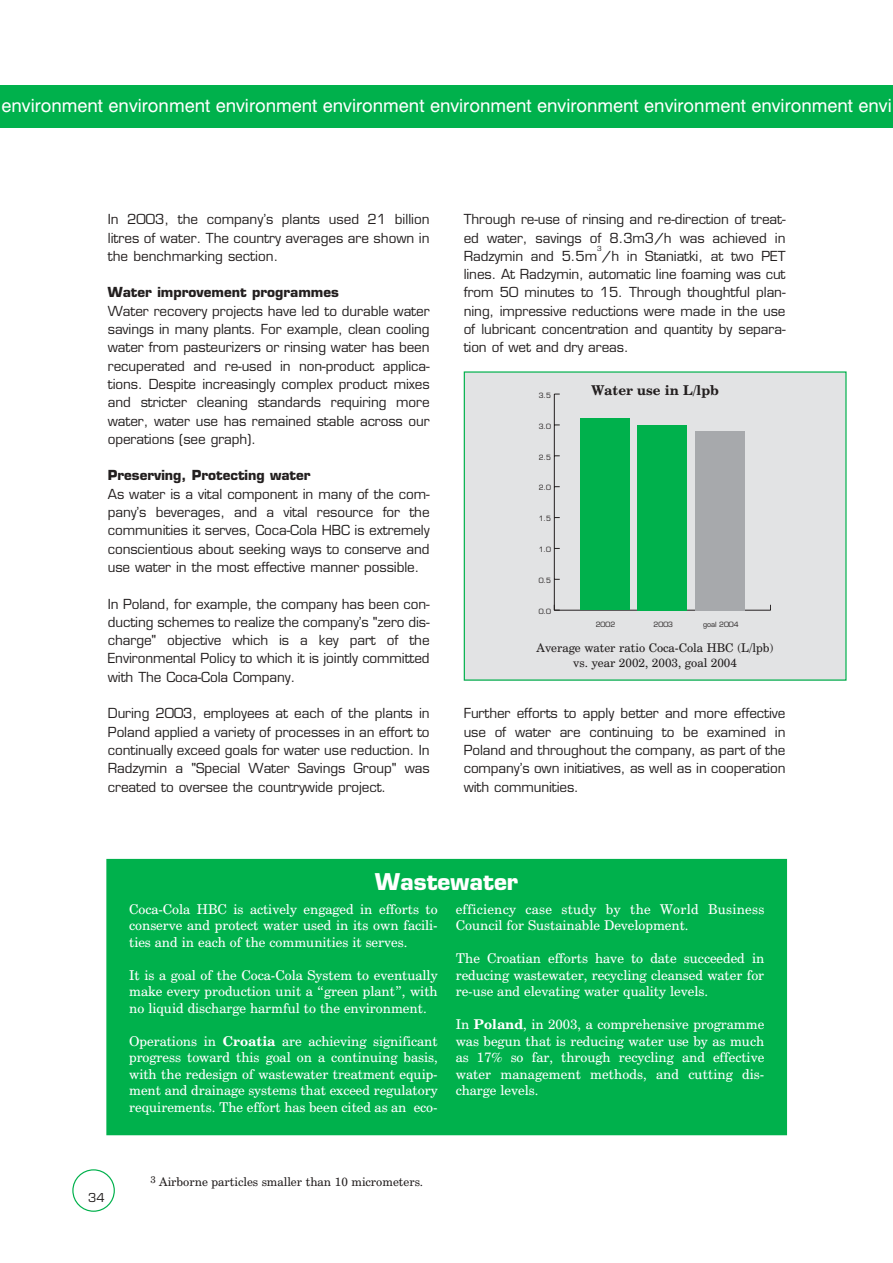
<style>
.page{position:relative;width:893px;height:1263px;background:#fff}
.page>*{position:absolute;margin:0;border:0;box-sizing:border-box;transform-origin:0 0}
.t1{font:700 22.5px "Eurostile Gr";color:#fff}
.t2{font:18px "UB Helvetica";color:#fff}
.t3{font:13.5px/18.3px "Eurostile Gr";letter-spacing:-.005em;color:#231f1f;text-align:justify}
.t4{font:13.5px/16.5px "UB Century";color:#fff;text-align:justify}
.t5{font:13.5px/16.5px "UB Century";letter-spacing:.02em;color:#fff}
.t6{font:700 13.5px "Eurostile Gr";color:#231f1f}
.t7{font:13.5px "UB Century Bold";color:#231f1f}
.t8{font:12px/14.4px "UB Century";color:#231f1f;text-align:center}
.t9{font:12px "Eurostile Gr";color:#231f1f}
.t10{font:7.05px "Eurostile Gr";color:#231f1f}
.t11{font:6.75px "Eurostile Gr";color:#231f1f}
.s1{font-family:"UB Century Bold"}
</style>
<div class="page">
<div style="left:107px;top:860px;width:679px;height:275px;background:#00b14c"></div>
<div style="left:106px;top:859px;width:681px;height:276px;border:1px solid #00b14c"></div>
<div style="left:464px;top:372px;width:382px;height:308px;background:#e2e3e4"></div>
<hr style="left:554px;top:610px;width:216px;height:1px;background:#231f1f">
<hr style="left:554px;top:394px;width:1px;height:216px;background:#231f1f">
<div style="left:695px;top:431px;width:50px;height:179px;background:#a7a9ac"></div>
<div style="left:637px;top:425px;width:50px;height:185px;background:#00b14c"></div>
<div style="left:579px;top:419px;width:50px;height:191px;background:#00b14c"></div>
<div style="left:0;top:85px;width:892px;height:43px;background:#00b14c"></div>
<svg style="left:72px;top:1169px;width:43px;height:43px"></svg>
<h2 class="t2" style="left:2px;top:99px;width:891px">environment environment environment environment environment environment environment environment envi</h2>
<p class="t3" style="left:108px;top:212px;width:323px">In 2003, the company’s plants used 21 billion litres of water. The country averages are shown in the benchmarking section.</p>
<p class="t6" style="left:108px;top:287px;width:233px">Water improvement programmes</p>
<p class="t3" style="left:108px;top:303px;width:323px">Water recovery projects have led to durable water savings in many plants. For example, clean cooling water from pasteurizers or rinsing water has been recuperated and re-used in non-product applica&shy;tions. Despite increasingly complex product mixes and stricter cleaning standards requiring more water, water use has remained stable across our operations (see graph).</p>
<p class="t6" style="left:108px;top:470px;width:204px">Preserving, Protecting water</p>
<p class="t3" style="left:108px;top:486px;width:323px">As water is a vital component in many of the com&shy;pany’s beverages, and a vital resource for the communities it serves, Coca-Cola HBC is extremely conscientious about seeking ways to conserve and use water in the most effective manner possible.</p>
<p class="t3" style="left:108px;top:596px;width:323px">In Poland, for example, the company has been con&shy;ducting schemes to realize the company’s "zero dis&shy;charge" objective which is a key part of the Environmental Policy to which it is jointly committed with The Coca-Cola Company.</p>
<p class="t3" style="left:108px;top:706px;width:323px">During 2003, employees at each of the plants in Poland applied a variety of processes in an effort to continually exceed goals for water use reduction. In Radzymin a "Special Water Savings Group" was created to oversee the countrywide project.</p>
<p class="t3" style="left:463px;top:212px;width:323px">Through re-use of rinsing and re-direction of treat&shy;ed water, savings of 8.3m3/h was achieved in Radzymin and 5.5m /h in Staniatki, at two PET</p>
<p class="t11" style="left:597px;top:246px;width:6px">3</p>
<p class="t3" style="left:463px;top:266px;width:323px">lines. At Radzymin, automatic line foaming was cut from 50 minutes to 15. Through thoughtful plan&shy;ning, impressive reductions were made in the use of lubricant concentration and quantity by separa&shy;tion of wet and dry areas.</p>
<p class="t10" style="left:538px;top:393px;width:14px">3.5</p>
<p class="t10" style="left:538px;top:423px;width:14px">3.0</p>
<p class="t10" style="left:538px;top:454px;width:14px">2.5</p>
<p class="t10" style="left:538px;top:485px;width:14px">2.0</p>
<p class="t10" style="left:538px;top:516px;width:14px">1.5</p>
<p class="t10" style="left:538px;top:547px;width:14px">1.0</p>
<p class="t10" style="left:538px;top:578px;width:14px">0.5</p>
<p class="t10" style="left:538px;top:609px;width:14px">0.0</p>
<p class="t7" style="left:591px;top:385px;width:129px">Water use in L/lpb</p>
<p class="t10" style="left:595px;top:621px;width:21px">2002</p>
<p class="t10" style="left:653px;top:621px;width:21px">2003</p>
<p class="t10" style="left:703px;top:621px;width:37px">goal 2004</p>
<p class="t8" style="left:536px;top:642px;width:239px">Average water ratio Coca-Cola HBC (L/lpb) vs. year 2002, 2003, goal 2004</p>
<p class="t3" style="left:463px;top:706px;width:323px">Further efforts to apply better and more effective use of water are continuing to be examined in Poland and throughout the company, as part of the company’s own initiatives, as well as in cooperation with communities.</p>
<h1 class="t1" style="left:375px;top:873px;width:145px">Wastewater</h1>
<p class="t9" style="left:88px;top:1193px;width:18px">34</p>
<p class="t4" style="left:129px;top:902px;width:310px">Coca-Cola HBC is actively engaged in efforts to conserve and protect water used in its own facili&shy;ties and in each of the communities it serves.</p>
<p class="t4" style="left:129px;top:968px;width:310px">It is a goal of the Coca-Cola System to eventually make every production unit a “green plant”, with no liquid discharge harmful to the environment.</p>
<p class="t4" style="left:129px;top:1034px;width:310px">Operations in <span class="s1">Croatia</span> are achieving significant progress toward this goal on a continuing basis, with the redesign of wastewater treatment equip&shy;ment and drainage systems that exceed regulatory requirements. The effort has been cited as an eco-</p>
<p class="t5" style="left:455px;top:902px;width:310px">efficiency case study by the World Business<br>Council for Sustainable Development.</p>
<p class="t4" style="left:455px;top:952px;width:310px">The Croatian efforts have to date succeeded in reducing wastewater, recycling cleansed water for re-use and elevating water quality levels.</p>
<p class="t4" style="left:455px;top:1018px;width:310px">In <span class="s1">Poland</span>, in 2003, a comprehensive programme was begun that is reducing water use by as much as 17% so far, through recycling and effective water management methods, and cutting dis&shy;charge levels.</p>
<p class="t8" style="left:150px;top:1176px;width:274px"><sup>3</sup> Airborne particles smaller than 10 micrometers.</p>
</div>
